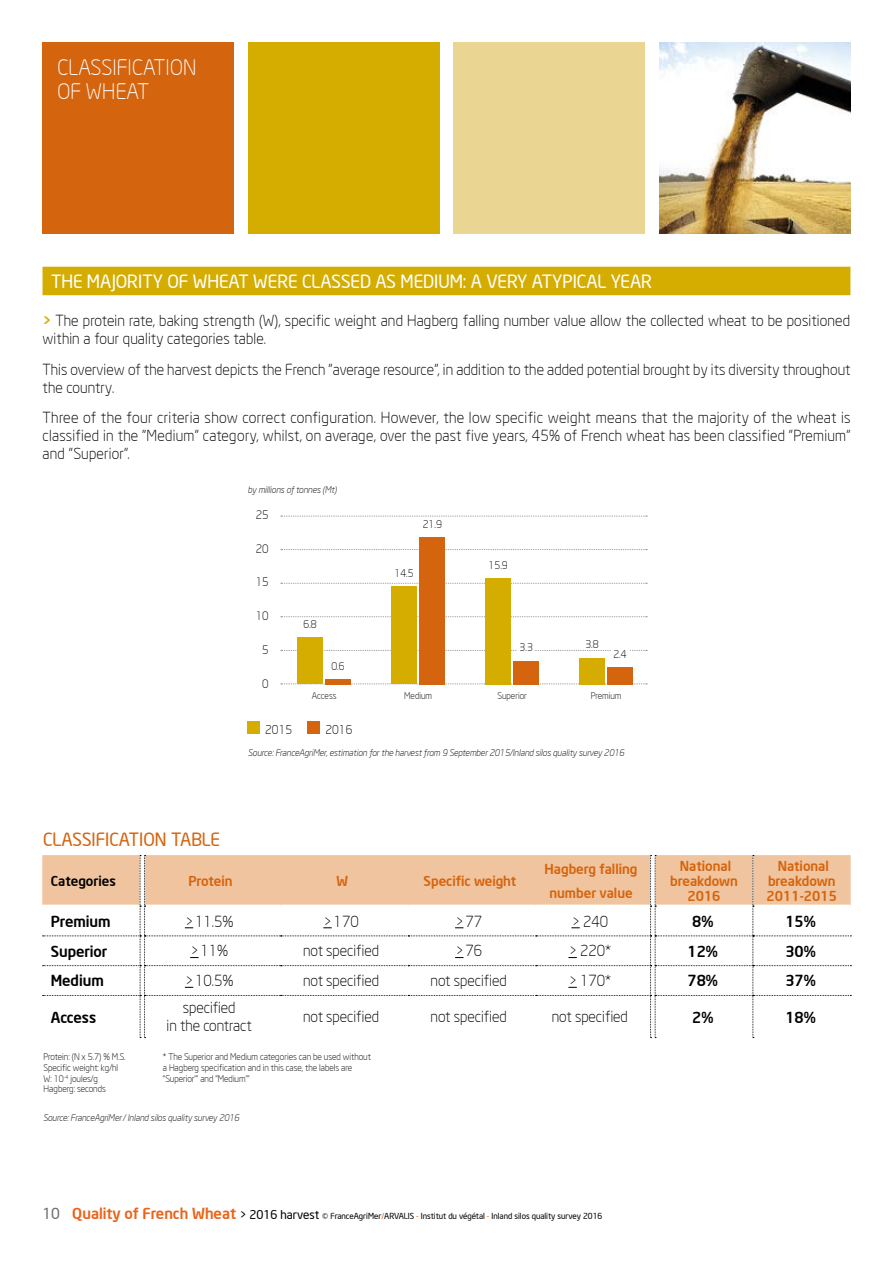
<style>
.page{position:relative;width:893px;height:1263px;background:#fff}
.page>*{position:absolute;margin:0;border:0;box-sizing:border-box;transform-origin:0 0}
.t1{font:300 21px/24px "Neo Sans Intel";letter-spacing:.01em;color:#fff}
.t2{font:18px "Neo Sans Intel";color:#fff}
.t3{font:18px "Neo Sans Intel";color:#d5640e}
.TXT_courant{font:300 15px/18px "Neo Sans Intel";letter-spacing:.01em;color:#000}
.TXT_courant-2{font:500 15px "Neo Sans Intel";color:#000}
.t4{font:500 13.5px/15px "Neo Sans Intel";color:#d5640e;text-align:center}
.t5{font:500 13.5px "Neo Sans Intel";color:#000}
.t6{font:300 12px "Neo Sans Intel";color:#000}
.t7{font:300 11.55px "Neo Sans Intel";color:#000}
.t8{font:300 10.5px "Neo Sans Intel";color:#000}
.t9{font:300 9px/10.8px "Neo Sans Intel";color:#000}
.sources{font:italic 300 9px "Neo Sans Intel";color:#000}
.t10{font:8.25px "Neo Sans Intel";color:#000}
.s1{font-weight:500;color:#d5ad00}
.s2{font-size:15px;color:#6e6e6e}
.s3{font-weight:500;font-size:15px;color:#ec6217}
.s4{font-size:12px}
.s5{font-family:"Neo Sans"}
.s6{color:#ec6217}
</style>
<div class="page">
<div style="left:43px;top:267px;width:807px;height:28px;background:#d5ad00"></div>
<div style="left:43px;top:43px;width:191px;height:191px;background:#d5640e"></div>
<div style="left:248px;top:43px;width:191px;height:191px;background:#d5ad00"></div>
<div style="left:454px;top:43px;width:191px;height:191px;background:#ebd592"></div>
<svg style="left:42px;top:855px;width:809px;height:183px"></svg>
<svg style="left:281px;top:650px;width:366px;height:1px"></svg>
<div style="left:247px;top:721px;width:13px;height:13px;background:#d5ad00"></div>
<div style="left:308px;top:721px;width:12px;height:13px;background:#d5640e"></div>
<svg style="left:281px;top:683px;width:366px;height:1px"></svg>
<svg style="left:281px;top:616px;width:366px;height:1px"></svg>
<svg style="left:281px;top:549px;width:366px;height:1px"></svg>
<svg style="left:281px;top:583px;width:366px;height:1px"></svg>
<svg style="left:281px;top:516px;width:366px;height:1px"></svg>
<div style="left:517px;top:642px;width:17px;height:12px;background:#fff"></div>
<div style="left:485px;top:578px;width:26px;height:106px;background:#d5ad00"></div>
<div style="left:514px;top:661px;width:25px;height:23px;background:#d5640e"></div>
<div style="left:391px;top:586px;width:26px;height:98px;background:#d5ad00"></div>
<div style="left:419px;top:537px;width:26px;height:147px;background:#d5640e"></div>
<div style="left:297px;top:637px;width:26px;height:47px;background:#d5ad00"></div>
<div style="left:325px;top:679px;width:26px;height:5px;background:#d5640e"></div>
<div style="left:580px;top:658px;width:25px;height:26px;background:#d5ad00"></div>
<div style="left:608px;top:667px;width:25px;height:17px;background:#d5640e"></div>
<div style="left:611px;top:648px;width:19px;height:12px;background:#fff"></div>
<img style="left:659px;top:43px;width:191px;height:191px">
<p class="t1" style="left:57px;top:55px;width:140px">CLASSIFICATION<br>OF WHEAT</p>
<p class="t2" style="left:51px;top:270px;width:603px">THE MAJORITY OF WHEAT WERE CLASSED AS MEDIUM: A VERY ATYPICAL YEAR</p>
<p class="TXT_courant" style="left:43px;top:311px;width:809px"><span class="s1">&gt;</span> The protein rate, baking strength (W), specific weight and Hagberg falling number value allow the collected wheat to be positioned within a four quality categories table.</p>
<p class="TXT_courant" style="left:43px;top:360px;width:810px">This overview of the harvest depicts the French "average resource", in addition to the added potential brought by its diversity throughout the country.</p>
<p class="TXT_courant" style="left:43px;top:409px;width:810px;text-align:justify">Three of the four criteria show correct configuration. However, the low specific weight means that the majority of the wheat is classified in the "Medium" category, whilst, on average, over the past five years, 45% of French wheat has been classified "Premium" and "Superior".</p>
<p class="sources" style="left:248px;top:485px;width:90px">by millions of tonnes (Mt)</p>
<p class="t7" style="left:256px;top:508px;width:14px">25</p>
<p class="t7" style="left:256px;top:541px;width:14px">20</p>
<p class="t7" style="left:256px;top:575px;width:14px">15</p>
<p class="t7" style="left:256px;top:609px;width:14px">10</p>
<p class="t7" style="left:262px;top:643px;width:8px">5</p>
<p class="t7" style="left:262px;top:677px;width:8px">0</p>
<p class="t8" style="left:304px;top:618px;width:15px">6.8</p>
<p class="t8" style="left:331px;top:660px;width:15px">0.6</p>
<p class="t9" style="left:312px;top:690px;width:26px">Access</p>
<p class="t6" style="left:265px;top:722px;width:28px">2015</p>
<p class="t6" style="left:325px;top:722px;width:28px">2016</p>
<p class="t8" style="left:423px;top:518px;width:21px">21.9</p>
<p class="t8" style="left:394px;top:567px;width:21px">14.5</p>
<p class="t9" style="left:404px;top:690px;width:29px">Medium</p>
<p class="t8" style="left:489px;top:559px;width:21px">15.9</p>
<p class="t8" style="left:520px;top:641px;width:15px">3.3</p>
<p class="t9" style="left:497px;top:690px;width:31px">Superior</p>
<p class="t8" style="left:585px;top:638px;width:15px">3.8</p>
<p class="t8" style="left:613px;top:647px;width:15px">2.4</p>
<p class="t9" style="left:591px;top:690px;width:32px">Premium</p>
<p class="sources" style="left:248px;top:748px;width:378px">Source: FranceAgriMer, estimation for the harvest from 9 September 2015/Inland silos quality survey 2016</p>
<p class="t3" style="left:43px;top:828px;width:178px">CLASSIFICATION TABLE</p>
<p class="t5" style="left:51px;top:872px;width:66px">Categories</p>
<p class="t4" style="left:188px;top:873px;width:46px">Protein</p>
<p class="t4" style="left:337px;top:873px;width:13px">W</p>
<p class="t4" style="left:424px;top:873px;width:94px">Specific weight</p>
<p class="t4" style="left:545px;top:856px;width:94px;line-height:24px">Hagberg falling number value</p>
<p class="t4" style="left:670px;top:858px;width:69px">National breakdown<br>2016</p>
<p class="t4" style="left:766px;top:858px;width:72px">National breakdown<br>2011-2015</p>
<p class="TXT_courant-2" style="left:51px;top:912px;width:61px">Premium</p>
<p class="TXT_courant" style="left:185px;top:912px;width:50px">&gt;11.5%</p>
<p class="TXT_courant" style="left:323px;top:912px;width:37px">&gt;170</p>
<p class="TXT_courant" style="left:455px;top:912px;width:29px">&gt;77</p>
<p class="TXT_courant" style="left:571px;top:912px;width:38px">&gt; 240</p>
<p class="TXT_courant-2" style="left:692px;top:912px;width:23px">8%</p>
<p class="TXT_courant-2" style="left:785px;top:912px;width:32px">15%</p>
<p class="TXT_courant-2" style="left:51px;top:941px;width:58px">Superior</p>
<p class="TXT_courant" style="left:190px;top:942px;width:40px">&gt;11%</p>
<p class="TXT_courant" style="left:303px;top:942px;width:78px">not specified</p>
<p class="TXT_courant" style="left:455px;top:942px;width:29px">&gt;76</p>
<p class="TXT_courant" style="left:568px;top:942px;width:44px">&gt; 220*</p>
<p class="TXT_courant-2" style="left:687px;top:941px;width:32px">12%</p>
<p class="TXT_courant-2" style="left:785px;top:941px;width:32px">30%</p>
<p class="TXT_courant-2" style="left:51px;top:971px;width:55px">Medium</p>
<p class="TXT_courant" style="left:185px;top:971px;width:50px">&gt;10.5%</p>
<p class="TXT_courant" style="left:303px;top:971px;width:78px">not specified</p>
<p class="TXT_courant" style="left:431px;top:971px;width:78px">not specified</p>
<p class="TXT_courant" style="left:568px;top:971px;width:44px">&gt; 170*</p>
<p class="TXT_courant-2" style="left:687px;top:971px;width:32px">78%</p>
<p class="TXT_courant-2" style="left:785px;top:971px;width:32px">37%</p>
<p class="TXT_courant-2" style="left:51px;top:1007px;width:47px">Access</p>
<p class="TXT_courant" style="left:167px;top:999px;width:87px;text-align:center">specified<br>in the contract</p>
<p class="TXT_courant" style="left:303px;top:1008px;width:78px">not specified</p>
<p class="TXT_courant" style="left:431px;top:1008px;width:78px">not specified</p>
<p class="TXT_courant" style="left:552px;top:1008px;width:78px">not specified</p>
<p class="TXT_courant-2" style="left:692px;top:1007px;width:23px">2%</p>
<p class="TXT_courant-2" style="left:785px;top:1007px;width:32px">18%</p>
<p class="t9" style="left:44px;top:1051px;width:84px">Protein: (N x 5.7) % M.S.</p>
<p class="t9" style="left:44px;top:1062px;width:76px">Specific weight: kg/hl</p>
<p class="t9" style="left:44px;top:1073px;width:56px">W: 10<sup>-4</sup> joules/g</p>
<p class="t9" style="left:44px;top:1083px;width:64px">Hagberg: seconds</p>
<p class="t9" style="left:163px;top:1051px;width:210px">* The Superior and Medium categories can be used without a Hagberg specification and in this case, the labels are "Superior'" and "Medium’"</p>
<p class="sources" style="left:43px;top:1112px;width:197px">Source: FranceAgriMer/ Inland silos quality survey 2016</p>
<p class="t10" style="left:43px;top:1211px;width:561px"><span class="s2">10</span> <span class="s3">Quality of French Wheat</span> <span class="s4">&gt; 2016 harvest</span> <span class="s5">©</span> FranceAgriMer<span class="s6">/</span>ARVALIS <span class="s6">-</span> Institut du végétal <span class="s6">-</span> Inland silos quality survey 2016</p>
</div>
